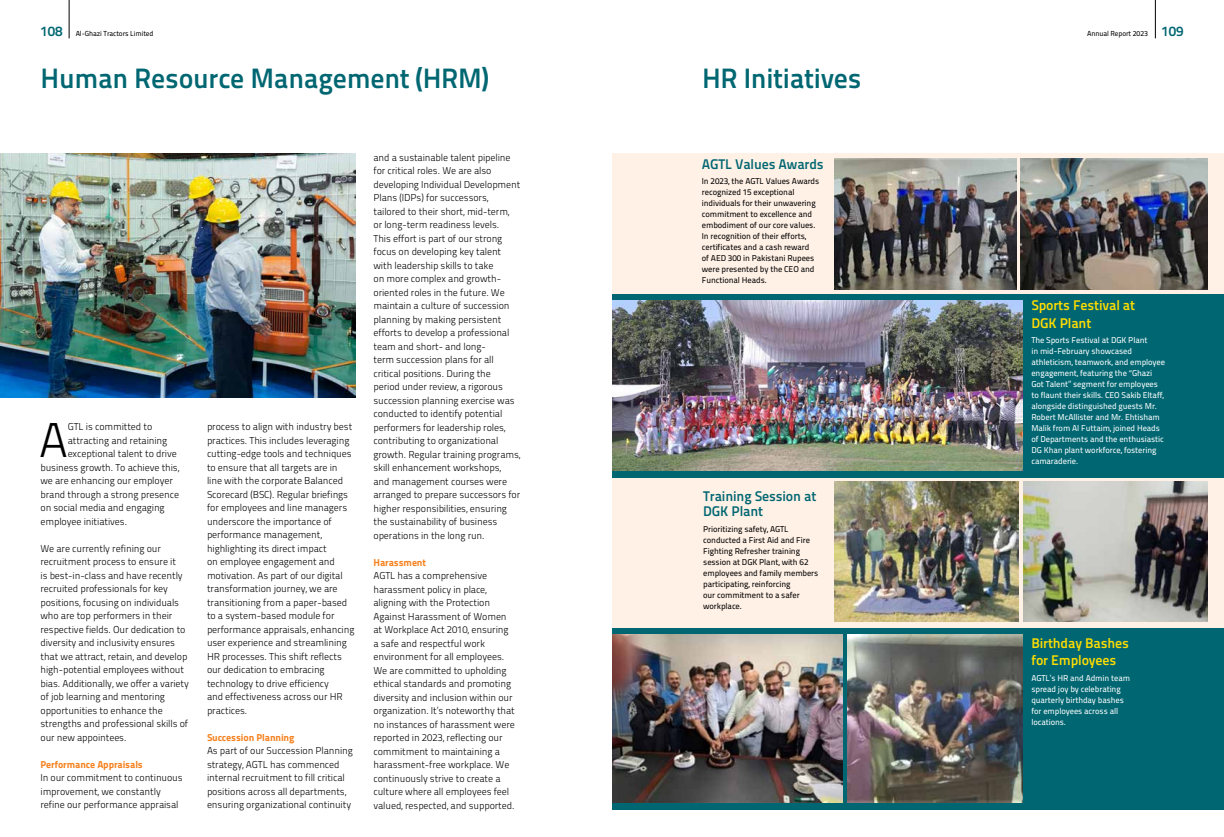
<style>
.page{position:relative;width:1224px;height:837px;background:#fff}
.page>*{position:absolute;margin:0;border:0;box-sizing:border-box;transform-origin:0 0}
.t1{font:48.7px "Titillium Maps 26 L 250 wt";color:#000}
.t2{font:28px "Titillium Maps 26 L 750 wt";letter-spacing:-.01em;color:#006772}
.t3{font:14px/17.5px "Titillium Maps 26 L 750 wt";letter-spacing:-.01em;color:#fd0}
.t4{font:14px/15.5px "Titillium Maps 26 L 750 wt";letter-spacing:-.01em;color:#006772}
.t5{font:10px/13.5px "Titillium Maps 26 L 250 wt";letter-spacing:-.01em;color:#000}
.t6{font:10px "Titillium Maps 26 L 999 wt";letter-spacing:-.01em;color:#f58220}
.t7{font:8.5px/11px "Titillium Maps 26 L 500 wt";letter-spacing:-.01em;color:#fff}
.t8{font:8.5px/11px "Titillium Maps 26 L 500 wt";letter-spacing:-.01em;color:#000}
.t9{font:7.2px "Titillium Maps 26 L 500 wt";letter-spacing:-.01em;color:#000}
.s1{font-family:"Titillium Maps 26 L 750 wt";font-size:14px;color:#006772}
</style>
<div class="page">
<img style="left:0;top:153px;width:356px;height:245px">
<div style="left:612px;top:294px;width:612px;height:184px;background:#006772"></div>
<div style="left:612px;top:628px;width:612px;height:182px;background:#006772"></div>
<div style="left:612px;top:153px;width:612px;height:141px;background:#fff1e6"></div>
<div style="left:612px;top:478px;width:612px;height:150px;background:#fff1e6"></div>
<img style="left:612px;top:300px;width:411px;height:171px">
<img style="left:834px;top:482px;width:184px;height:139px">
<img style="left:1024px;top:482px;width:184px;height:139px">
<img style="left:612px;top:634px;width:230px;height:168px">
<img style="left:847px;top:634px;width:176px;height:168px">
<img style="left:834px;top:159px;width:183px;height:131px">
<img style="left:1021px;top:158px;width:187px;height:132px">
<hr style="left:69px;top:0;width:1px;height:38px;background:#000">
<hr style="left:1155px;top:0;width:1px;height:38px;background:#000">
<p class="t9" style="left:40px;top:28px;width:115px"><span class="s1">108</span> Al-Ghazi Tractors Limited</p>
<p class="t9" style="left:1087px;top:28px;width:98px">Annual Report 2023 <span class="s1">109</span></p>
<h2 class="t2" style="left:40px;top:57px;width:450px">Human Resource Management (HRM)</h2>
<h1 class="t1" style="left:39px;top:404px;width:31px">A</h1>
<p class="t5" style="left:68px;top:419px;width:86px">GTL is committed to</p>
<p class="t5" style="left:68px;top:433px;width:101px">attracting and retaining</p>
<p class="t5" style="left:68px;top:446px;width:111px">exceptional talent to drive</p>
<p class="t5" style="left:41px;top:460px;width:140px">business growth. To achieve this,</p>
<p class="t5" style="left:41px;top:473px;width:134px">we are enhancing our employer</p>
<p class="t5" style="left:41px;top:487px;width:140px">brand through a strong presence</p>
<p class="t5" style="left:41px;top:500px;width:126px">on social media and engaging</p>
<p class="t5" style="left:41px;top:514px;width:88px">employee initiatives.</p>
<p class="t5" style="left:41px;top:541px;width:150px">We are currently refining our recruitment process to ensure it<br>is best-in-class and have recently recruited professionals for key positions, focusing on individuals who are top performers in their respective fields. Our dedication to diversity and inclusivity ensures that we attract, retain, and develop high-potential employees without bias. Additionally, we offer a variety of job learning and mentoring opportunities to enhance the strengths and professional skills of our new appointees.</p>
<p class="t6" style="left:41px;top:756px;width:104px">Performance Appraisals</p>
<p class="t5" style="left:41px;top:770px;width:144px">In our commitment to continuous improvement, we constantly refine our performance appraisal</p>
<p class="t5" style="left:207px;top:419px;width:149px">process to align with industry best practices. This includes leveraging cutting-edge tools and techniques to ensure that all targets are in line with the corporate Balanced<br>Scorecard (BSC). Regular briefings for employees and line managers underscore the importance of performance management, highlighting its direct impact<br>on employee engagement and motivation. As part of our digital transformation journey, we are transitioning from a paper-based to a system-based module for performance appraisals, enhancing user experience and streamlining<br>HR processes. This shift reflects our dedication to embracing technology to drive efficiency<br>and effectiveness across our HR practices.</p>
<p class="t6" style="left:207px;top:729px;width:89px">Succession Planning</p>
<p class="t5" style="left:207px;top:743px;width:148px">As part of our Succession Planning strategy, AGTL has commenced internal recruitment to fill critical positions across all departments, ensuring organizational continuity</p>
<p class="t5" style="left:374px;top:150px;width:149px">and a sustainable talent pipeline for critical roles. We are also developing Individual Development<br>Plans (IDPs) for successors, tailored to their short, mid-term, or long-term readiness levels.<br>This effort is part of our strong focus on developing key talent with leadership skills to take<br>on more complex and growth&shy;oriented roles in the future. We maintain a culture of succession planning by making persistent efforts to develop a professional team and short- and long-<br>term succession plans for all critical positions. During the<br>period under review, a rigorous succession planning exercise was conducted to identify potential performers for leadership roles, contributing to organizational growth. Regular training programs, skill enhancement workshops,<br>and management courses were arranged to prepare successors for higher responsibilities, ensuring the sustainability of business operations in the long run.</p>
<p class="t6" style="left:374px;top:554px;width:54px">Harassment</p>
<p class="t5" style="left:374px;top:568px;width:143px">AGTL has a comprehensive harassment policy in place, aligning with the Protection<br>Against Harassment of Women at Workplace Act 2010, ensuring a safe and respectful work environment for all employees.<br>We are committed to upholding ethical standards and promoting diversity and inclusion within our organization. It’s noteworthy that no instances of harassment were reported in 2023, reflecting our commitment to maintaining a harassment-free workplace. We continuously strive to create a culture where all employees feel valued, respected, and supported.</p>
<h2 class="t2" style="left:702px;top:57px;width:161px">HR Initiatives</h2>
<h3 class="t4" style="left:702px;top:155px;width:123px">AGTL Values Awards</h3>
<p class="t8" style="left:702px;top:175px;width:119px">In 2023, the AGTL Values Awards recognized 15 exceptional individuals for their unwavering commitment to excellence and embodiment of our core values.<br>In recognition of their efforts, certificates and a cash reward<br>of AED 300 in Pakistani Rupees were presented by the CEO and<br>Functional Heads.</p>
<h3 class="t4" style="left:703px;top:488px;width:115px">Training Session at<br>DGK Plant</h3>
<p class="t8" style="left:703px;top:523px;width:117px">Prioritizing safety, AGTL conducted a First Aid and Fire<br>Fighting Refresher training session at DGK Plant, with 62 employees and family members participating, reinforcing<br>our commitment to a safer workplace.</p>
<h3 class="t3" style="left:1031px;top:296px;width:105px">Sports Festival at<br>DGK Plant</h3>
<p class="t7" style="left:1031px;top:335px;width:135px">The Sports Festival at DGK Plant<br>in mid-February showcased athleticism, teamwork, and employee engagement, featuring the “Ghazi Got Talent” segment for employees to flaunt their skills. CEO Sakib Eltaff, alongside distinguished guests Mr.<br>Robert McAllister and Mr. Ehtisham Malik from Al Futtaim, joined Heads of Departments and the enthusiastic DG Khan plant workforce, fostering camaraderie.</p>
<h3 class="t3" style="left:1031px;top:633px;width:99px">Birthday Bashes for Employees</h3>
<p class="t7" style="left:1031px;top:672px;width:100px">AGTL’s HR and Admin team spread joy by celebrating quarterly birthday bashes for employees across all locations.</p>
</div>
